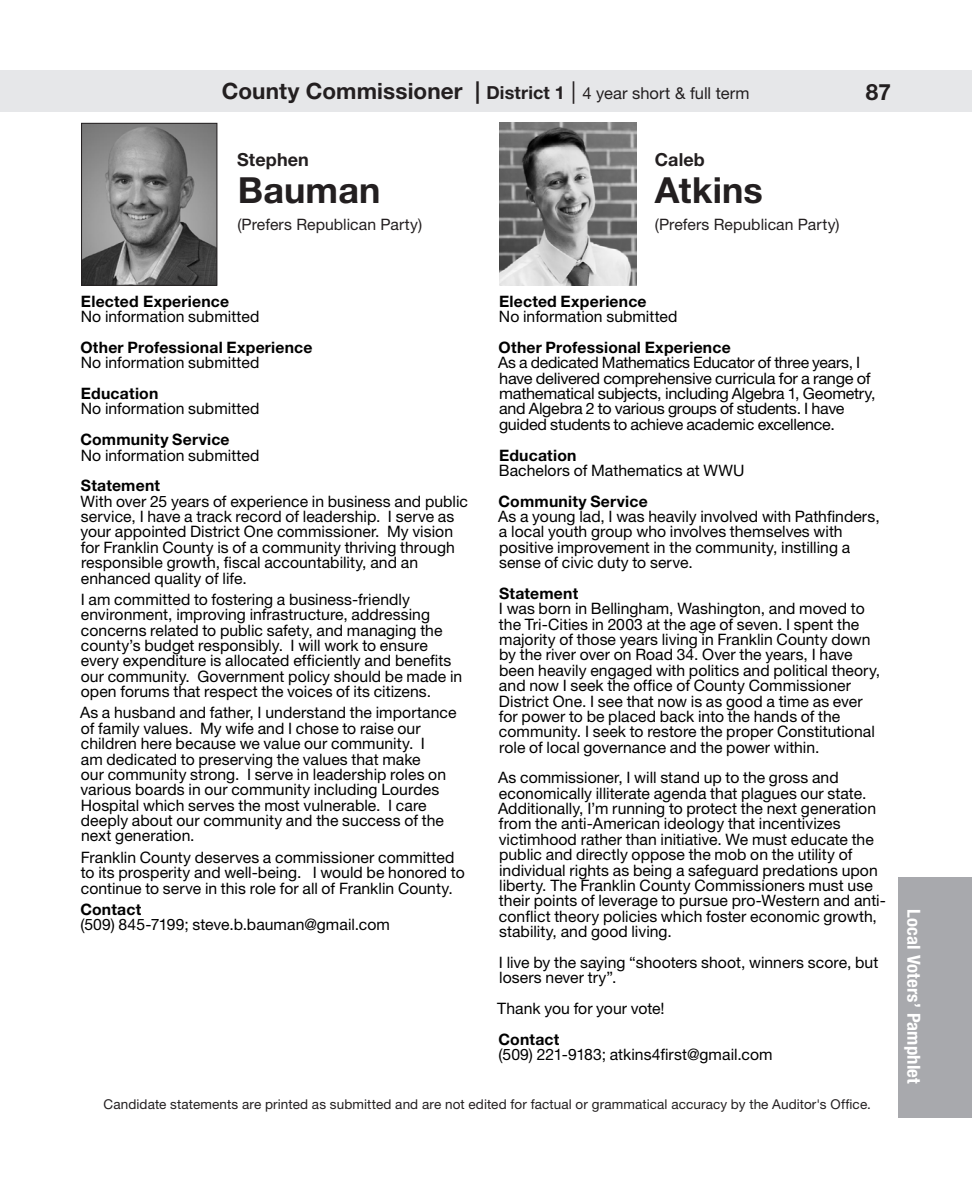
<style>
.page{position:relative;width:972px;height:1188px;background:#fff}
.page>*{position:absolute;margin:0;border:0;box-sizing:border-box;transform-origin:0 0}
.t1{font:700 36px "Helvetica Neue LT Std";letter-spacing:.005em;color:#231f20}
.Bold_measure_number{font:700 22.5px "Helvetica Neue LT Std";letter-spacing:.005em;color:#231f20}
.t2{font:700 condensed 18px "Helvetica Neue LT Std";letter-spacing:.01em;color:#fff;scale:1.04 1}
.t3{font:700 18px "Helvetica Neue LT Std";letter-spacing:.005em;color:#231f20}
.t4{font:15.75px/15.3px "Helvetica Neue LT Std";color:#000}
.t5{font:700 15.75px "Helvetica Neue LT Std";letter-spacing:.015em;color:#000}
.t6{font:15.75px "Helvetica Neue LT Std";letter-spacing:.005em;color:#231f20}
.t7{font:13.5px "Helvetica Neue LT Std";letter-spacing:.01em;color:#231f20}
.s1{font-size:18px}
.s2{font-weight:400}
.s3{font-weight:400;font-size:16.5px}
.s4{font-weight:700}
</style>
<div class="page">
<div style="left:27px;top:70px;width:945px;height:42px;background:#e6e7e9"></div>
<div style="left:0;top:70px;width:27px;height:42px;background:#e6e7e9"></div>
<div style="left:899px;top:877px;width:73px;height:240px;background:#a8a9ad"></div>
<img style="left:83px;top:125px;width:132px;height:158px">
<div style="left:81px;top:123px;width:136px;height:162px;border:1px solid #231f20"></div>
<img style="left:500px;top:123px;width:136px;height:162px">
<p class="Bold_measure_number" style="left:222px;top:77px;width:529px">County Commissioner | <span class="s1">District 1</span> <span class="s2">|</span> <span class="s3">4 year short &amp; full term</span></p>
<p class="t3" style="left:237px;top:149px;width:73px">Stephen</p>
<p class="t1" style="left:238px;top:168px;width:144px">Bauman</p>
<p class="t6" style="left:238px;top:215px;width:186px">(Prefers Republican Party)</p>
<p class="t3" style="left:655px;top:149px;width:51px">Caleb</p>
<p class="t1" style="left:655px;top:168px;width:110px">Atkins</p>
<p class="t6" style="left:655px;top:215px;width:186px">(Prefers Republican Party)</p>
<h2 class="Bold_measure_number" style="left:866px;top:78px;width:27px">87</h2>
<p class="t5" style="left:81px;top:291px;width:150px">Elected Experience</p>
<p class="t4" style="left:81px;top:309px;width:180px">No information submitted</p>
<p class="t5" style="left:80px;top:338px;width:234px">Other Professional Experience</p>
<p class="t4" style="left:81px;top:355px;width:180px">No information submitted</p>
<p class="t5" style="left:81px;top:384px;width:79px">Education</p>
<p class="t4" style="left:81px;top:401px;width:180px">No information submitted</p>
<p class="t5" style="left:80px;top:430px;width:151px">Community Service</p>
<p class="t4" style="left:81px;top:447px;width:180px">No information submitted</p>
<p class="t5" style="left:81px;top:476px;width:81px">Statement</p>
<p class="t4" style="left:80px;top:493px;width:389px">With over 25 years of experience in business and public service, I have a track record of leadership. I serve as your appointed District One commissioner. My vision for Franklin County is of a community thriving through responsible growth, fiscal accountability, and an enhanced quality of life.</p>
<p class="t4" style="left:81px;top:591px;width:383px">I am committed to fostering a business-friendly environment, improving infrastructure, addressing concerns related to public safety, and managing the county’s budget responsibly. I will work to ensure every expenditure is allocated efficiently and benefits our community. Government policy should be made in open forums that respect the voices of its citizens.</p>
<p class="t4" style="left:80px;top:705px;width:378px">As a husband and father, I understand the importance of family values. My wife and I chose to raise our children here because we value our community. I<br>am dedicated to preserving the values that make<br>our community strong. I serve in leadership roles on various boards in our community including Lourdes Hospital which serves the most vulnerable. I care deeply about our community and the success of the next generation.</p>
<p class="t4" style="left:81px;top:849px;width:385px">Franklin County deserves a commissioner committed to its prosperity and well-being. I would be honored to continue to serve in this role for all of Franklin County.</p>
<p class="t5" style="left:80px;top:900px;width:62px">Contact</p>
<p class="t4" style="left:80px;top:917px;width:311px">(509) 845-7199; steve.b.bauman@gmail.com</p>
<p class="t5" style="left:499px;top:291px;width:149px">Elected Experience</p>
<p class="t4" style="left:499px;top:309px;width:180px">No information submitted</p>
<p class="t5" style="left:499px;top:338px;width:234px">Other Professional Experience</p>
<p class="t4" style="left:498px;top:355px;width:379px">As a dedicated Mathematics Educator of three years, I have delivered comprehensive curricula for a range of mathematical subjects, including Algebra 1, Geometry, and Algebra 2 to various groups of students. I have guided students to achieve academic excellence.</p>
<p class="t5" style="left:499px;top:445px;width:79px">Education</p>
<p class="t4" style="left:499px;top:455px;width:248px;line-height:30.8px">Bachelors of Mathematics at WWU<br><span class="s4">Community Service</span></p>
<p class="t4" style="left:498px;top:509px;width:383px">As a young lad, I was heavily involved with Pathfinders, a local youth group who involves themselves with positive improvement in the community, instilling a sense of civic duty to serve.</p>
<p class="t5" style="left:499px;top:584px;width:81px">Statement</p>
<p class="t4" style="left:499px;top:601px;width:383px">I was born in Bellingham, Washington, and moved to the Tri-Cities in 2003 at the age of seven. I spent the majority of those years living in Franklin County down by the river over on Road 34. Over the years, I have been heavily engaged with politics and political theory, and now I seek the office of County Commissioner District One. I see that now is as good a time as ever for power to be placed back into the hands of the community. I seek to restore the proper Constitutional role of local governance and the power within.</p>
<p class="t4" style="left:498px;top:770px;width:389px">As commissioner, I will stand up to the gross and economically illiterate agenda that plagues our state.<br>Additionally, I’m running to protect the next generation from the anti-American ideology that incentivizes victimhood rather than initiative. We must educate the public and directly oppose the mob on the utility of individual rights as being a safeguard predations upon liberty. The Franklin County Commissioners must use their points of leverage to pursue pro-Western and anti&shy;conflict theory policies which foster economic growth, stability, and good living.</p>
<p class="t4" style="left:499px;top:954px;width:381px">I live by the saying “shooters shoot, winners score, but losers never try”.</p>
<p class="t4" style="left:497px;top:1000px;width:169px">Thank you for your vote!</p>
<p class="t5" style="left:499px;top:1029px;width:62px">Contact</p>
<p class="t4" style="left:499px;top:1047px;width:276px">(509) 221-9183; atkins4first@gmail.com</p>
<p class="t7" style="left:104px;top:1096px;width:769px">Candidate statements are printed as submitted and are not edited for factual or grammatical accuracy by the Auditor's Office.</p>
<p class="t2" style="left:925px;top:909px;width:169px;rotate:90deg">Local Voters’ Pamphlet</p>
</div>
